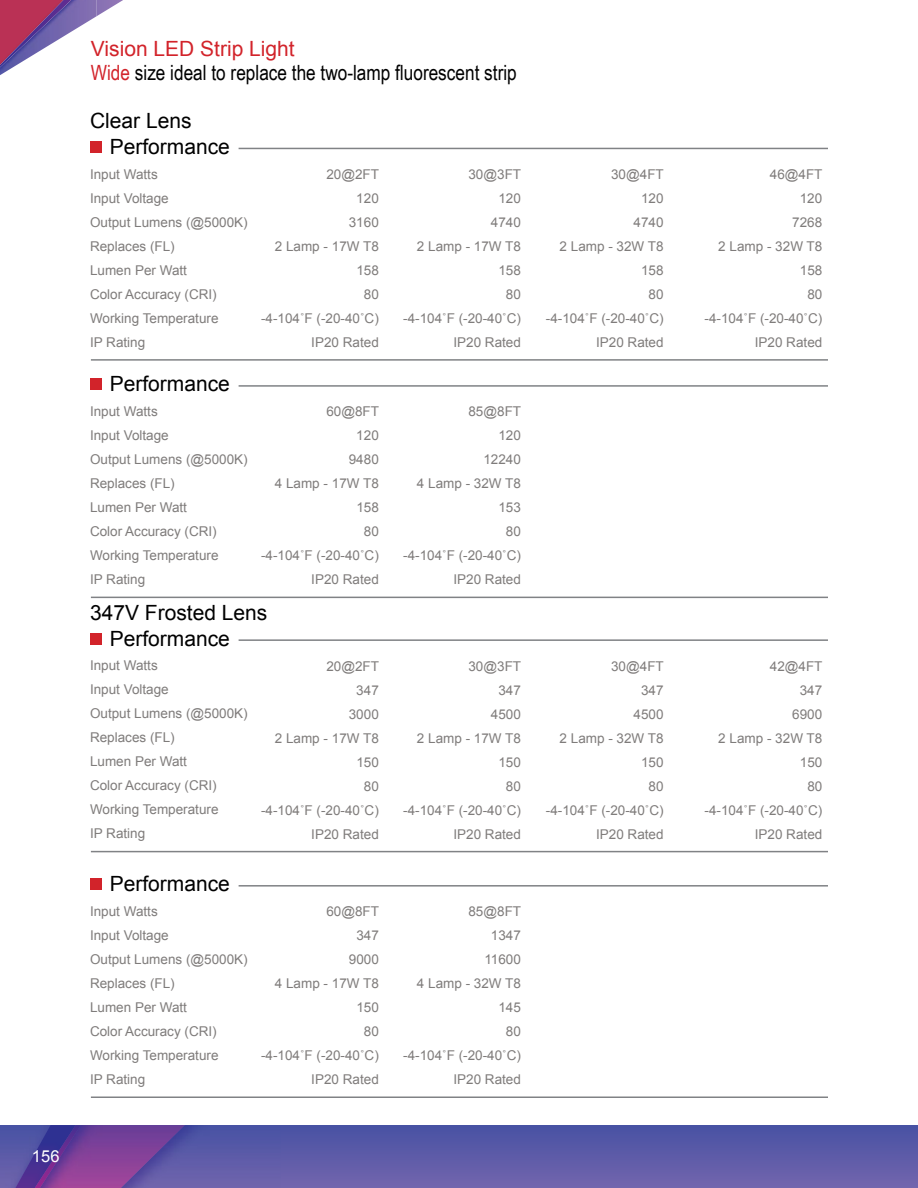
<style>
.page{position:relative;width:918px;height:1188px;background:#fff}
.page>*{position:absolute;margin:0;border:0;box-sizing:border-box;transform-origin:0 0}
.t1{font:21px "Arial";color:#000}
.t2{font:21px "Arial Narrow";color:#000}
.t3{font:21px "Arial";color:#d2232a}
.t4{font:16.5px "Arial";color:#fff}
.t5{font:13.5px/24px "Arial";color:#7f7c7b;text-align:right}
.s1{color:#d2232a}
</style>
<div class="page">
<svg style="left:0;top:0;width:123px;height:75px"></svg>
<div style="left:0;top:1125px;width:918px;height:63px;background:linear-gradient(to bottom,#4851a3,#7365ad)"></div>
<img style="left:185px;top:1125px;width:96px;height:63px">
<img style="left:81px;top:1125px;width:104px;height:63px">
<svg style="left:0;top:1125px;width:81px;height:63px"></svg>
<svg style="left:917px;top:1125px;width:1px;height:63px"></svg>
<div style="left:90px;top:378px;width:12px;height:12px;background:#d2232a"></div>
<div style="left:90px;top:878px;width:12px;height:12px;background:#d2232a"></div>
<hr style="left:239px;top:385px;width:589px;height:2px;background:#808285">
<hr style="left:239px;top:885px;width:589px;height:2px;background:#808285">
<hr style="left:91px;top:597px;width:737px;height:1px;background:#808285">
<hr style="left:91px;top:1096px;width:737px;height:2px;background:#808285">
<div style="left:90px;top:633px;width:12px;height:12px;background:#d2232a"></div>
<hr style="left:239px;top:639px;width:589px;height:2px;background:#808285">
<hr style="left:91px;top:851px;width:737px;height:1px;background:#808285">
<div style="left:90px;top:141px;width:12px;height:12px;background:#d2232a"></div>
<hr style="left:239px;top:148px;width:589px;height:1px;background:#808285">
<hr style="left:91px;top:359px;width:737px;height:2px;background:#808285">
<p class="t4" style="left:32px;top:1145px;width:29px">156</p>
<h1 class="t3" style="left:91px;top:35px;width:205px">Vision LED Strip Light</h1>
<h1 class="t2" style="left:91px;top:57px;width:427px"><span class="s1">Wide</span> size ideal to replace the two-lamp fluorescent strip</h1>
<h1 class="t1" style="left:90px;top:107px;width:103px">Clear Lens</h1>
<h1 class="t1" style="left:110px;top:133px;width:122px">Performance</h1>
<p class="t5" style="left:90px;top:162px;width:159px;text-align:left">Input Watts<br>Input Voltage<br>Output Lumens (@5000K)<br>Replaces (FL)<br>Lumen Per Watt<br>Color Accuracy (CRI)<br>Working Temperature<br>IP Rating</p>
<p class="t5" style="left:261px;top:162px;width:120px">20@2FT<br>120<br>3160<br>2 Lamp - 17W T8<br>158<br>80<br>-4-104˚F (-20-40˚C)<br>IP20 Rated</p>
<p class="t5" style="left:403px;top:162px;width:120px">30@3FT<br>120<br>4740<br>2 Lamp - 17W T8<br>158<br>80<br>-4-104˚F (-20-40˚C)<br>IP20 Rated</p>
<p class="t5" style="left:546px;top:162px;width:120px">30@4FT<br>120<br>4740<br>2 Lamp - 32W T8<br>158<br>80<br>-4-104˚F (-20-40˚C)<br>IP20 Rated</p>
<p class="t5" style="left:705px;top:162px;width:120px">46@4FT<br>120<br>7268<br>2 Lamp - 32W T8<br>158<br>80<br>-4-104˚F (-20-40˚C)<br>IP20 Rated</p>
<h1 class="t1" style="left:110px;top:370px;width:122px">Performance</h1>
<p class="t5" style="left:90px;top:399px;width:159px;text-align:left">Input Watts<br>Input Voltage<br>Output Lumens (@5000K)<br>Replaces (FL)<br>Lumen Per Watt<br>Color Accuracy (CRI)<br>Working Temperature<br>IP Rating</p>
<p class="t5" style="left:261px;top:400px;width:120px">60@8FT<br>120<br>9480<br>4 Lamp - 17W T8<br>158<br>80<br>-4-104˚F (-20-40˚C)<br>IP20 Rated</p>
<h1 class="t1" style="left:90px;top:599px;width:179px">347V Frosted Lens</h1>
<h1 class="t1" style="left:110px;top:624px;width:122px">Performance</h1>
<p class="t5" style="left:403px;top:400px;width:120px">85@8FT<br>120<br>12240<br>4 Lamp - 32W T8<br>153<br>80<br>-4-104˚F (-20-40˚C)<br>IP20 Rated</p>
<p class="t5" style="left:90px;top:654px;width:159px;text-align:left">Input Watts<br>Input Voltage<br>Output Lumens (@5000K)<br>Replaces (FL)<br>Lumen Per Watt<br>Color Accuracy (CRI)<br>Working Temperature<br>IP Rating</p>
<p class="t5" style="left:261px;top:654px;width:120px">20@2FT<br>347<br>3000<br>2 Lamp - 17W T8<br>150<br>80<br>-4-104˚F (-20-40˚C)<br>IP20 Rated</p>
<p class="t5" style="left:403px;top:654px;width:120px">30@3FT<br>347<br>4500<br>2 Lamp - 17W T8<br>150<br>80<br>-4-104˚F (-20-40˚C)<br>IP20 Rated</p>
<p class="t5" style="left:546px;top:654px;width:120px">30@4FT<br>347<br>4500<br>2 Lamp - 32W T8<br>150<br>80<br>-4-104˚F (-20-40˚C)<br>IP20 Rated</p>
<p class="t5" style="left:705px;top:654px;width:120px">42@4FT<br>347<br>6900<br>2 Lamp - 32W T8<br>150<br>80<br>-4-104˚F (-20-40˚C)<br>IP20 Rated</p>
<h1 class="t1" style="left:110px;top:870px;width:122px">Performance</h1>
<p class="t5" style="left:90px;top:899px;width:159px;text-align:left">Input Watts<br>Input Voltage<br>Output Lumens (@5000K)<br>Replaces (FL)<br>Lumen Per Watt<br>Color Accuracy (CRI)<br>Working Temperature<br>IP Rating</p>
<p class="t5" style="left:261px;top:900px;width:120px">60@8FT<br>347<br>9000<br>4 Lamp - 17W T8<br>150<br>80<br>-4-104˚F (-20-40˚C)<br>IP20 Rated</p>
<p class="t5" style="left:403px;top:900px;width:120px">85@8FT<br>1347<br>11600<br>4 Lamp - 32W T8<br>145<br>80<br>-4-104˚F (-20-40˚C)<br>IP20 Rated</p>
</div>
